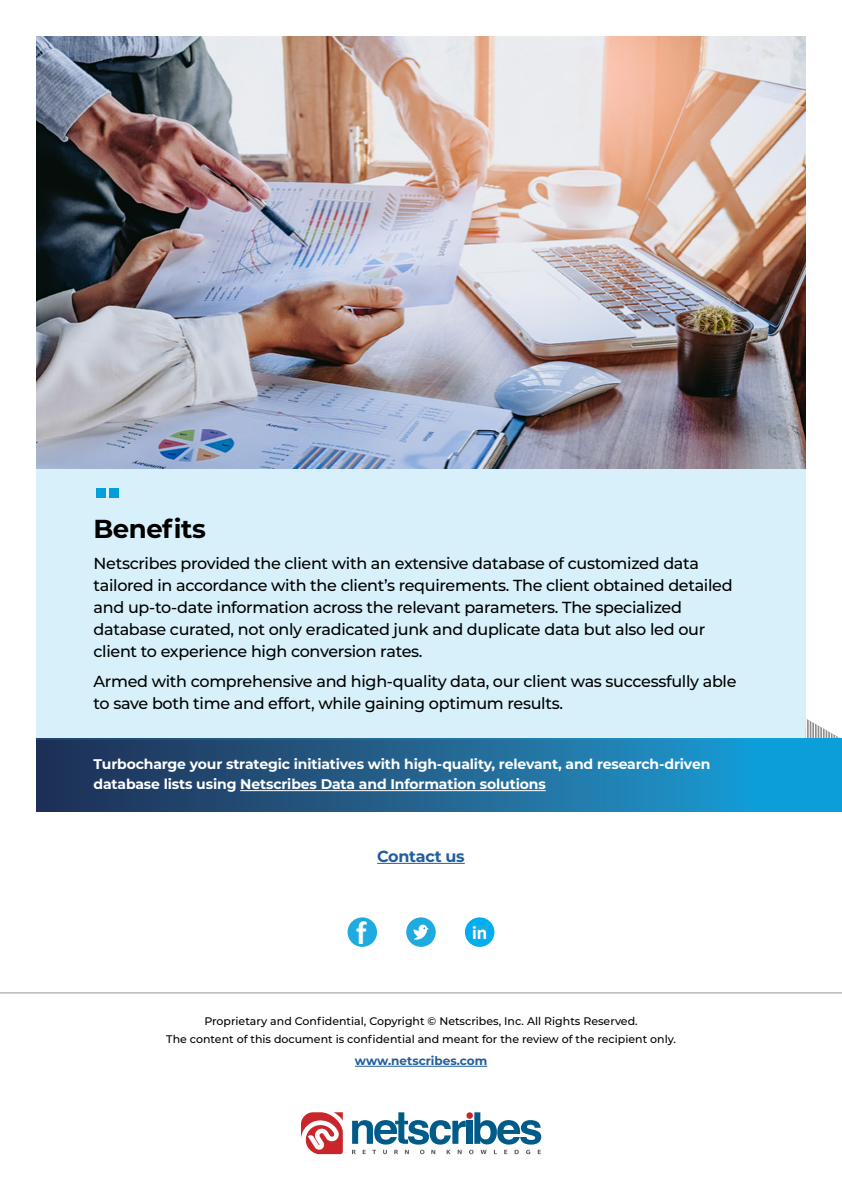
<style>
.page{position:relative;width:842px;height:1191px;background:#fff}
.page>*{position:absolute;margin:0;border:0;box-sizing:border-box;transform-origin:0 0}
.t1{font:700 33px "Calibri";color:#fff}
.t2{font:700 26px "Montserrat";letter-spacing:-.02em;color:#000}
.t3{font:700 19.5px "Calibri";color:#fff}
.t4{font:500 16px/22px "Montserrat";letter-spacing:-.02em;color:#000}
.t5{font:700 16px "Montserrat";letter-spacing:-.02em;color:#215e9e}
.t6{font:700 14px/20px "Montserrat";letter-spacing:-.01em;color:#fff}
.t7{font:700 12px "Montserrat";color:#215e9e}
.t8{font:500 11px/18px "Montserrat";color:#000;text-align:center}
</style>
<div class="page">
<svg style="left:807px;top:719px;width:33px;height:19px"></svg>
<hr style="left:809px;top:718px;width:1px;height:42px;background:#fff">
<hr style="left:812px;top:718px;width:1px;height:42px;background:#fff">
<hr style="left:814px;top:718px;width:1px;height:42px;background:#fff">
<hr style="left:817px;top:718px;width:1px;height:42px;background:#fff">
<hr style="left:819px;top:718px;width:1px;height:42px;background:#fff">
<hr style="left:822px;top:718px;width:1px;height:42px;background:#fff">
<hr style="left:833px;top:718px;width:1px;height:42px;background:#fff">
<hr style="left:838px;top:718px;width:1px;height:42px;background:#fff">
<hr style="left:835px;top:718px;width:1px;height:42px;background:#fff">
<hr style="left:830px;top:718px;width:1px;height:42px;background:#fff">
<hr style="left:827px;top:718px;width:1px;height:42px;background:#fff">
<hr style="left:825px;top:718px;width:1px;height:42px;background:#fff">
<svg style="left:301px;top:1112px;width:42px;height:42px"></svg>
<svg style="left:352px;top:1112px;width:189px;height:42px"></svg>
<div style="left:466px;top:1112px;width:7px;height:6px;background:#ca252b;border-radius:50%"></div>
<hr style="left:0;top:992px;width:842px;height:1px;background:#939598">
<hr style="left:355px;top:1066px;width:132px;height:1px;background:#215e9e">
<hr style="left:377px;top:863px;width:88px;height:1px;background:#215e9e">
<div style="left:36px;top:738px;width:806px;height:73px;background:linear-gradient(to right,#262c4f,#17a5de)"></div>
<hr style="left:240px;top:790px;width:306px;height:1px;background:#fff">
<div style="left:36px;top:463px;width:770px;height:276px;background:#d7f0f9"></div>
<div style="left:96px;top:488px;width:10px;height:10px;background:#049fdb"></div>
<div style="left:109px;top:488px;width:10px;height:10px;background:#049fdb"></div>
<img style="left:37px;top:36px;width:769px;height:432px">
<div style="left:406px;top:917px;width:30px;height:30px;background:#1fabe0;border-radius:50%"></div>
<svg style="left:413px;top:924px;width:15px;height:15px"></svg>
<div style="left:348px;top:917px;width:29px;height:30px;background:#1fabe0;border-radius:50%"></div>
<div style="left:465px;top:917px;width:29px;height:30px;background:#00aeef;border-radius:50%"></div>
<div style="left:472px;top:924px;width:15px;height:15px;background:#1fabe0"></div>
<h2 class="t2" style="left:94px;top:510px;width:114px">Benefits</h2>
<p class="t4" style="left:94px;top:551px;width:641px">Netscribes provided the client with an extensive database of customized data tailored in accordance with the client’s requirements. The client obtained detailed and up-to-date information across the relevant parameters. The specialized database curated, not only eradicated junk and duplicate data but also led our client to experience high conversion rates.</p>
<p class="t4" style="left:94px;top:670px;width:644px">Armed with comprehensive and high-quality data, our client was successfully able to save both time and effort, while gaining optimum results.</p>
<p class="t6" style="left:94px;top:753px;width:618px">Turbocharge your strategic initiatives with high-quality, relevant, and research-driven database lists using Netscribes Data and Information solutions</p>
<p class="t5" style="left:377px;top:844px;width:89px">Contact us</p>
<h1 class="t1" style="left:356px;top:909px;width:12px">f</h1>
<p class="t3" style="left:472px;top:919px;width:17px">in</p>
<p class="t8" style="left:166px;top:1011px;width:511px">Proprietary and Confidential, Copyright © Netscribes, Inc. All Rights Reserved.<br>The content of this document is confidential and meant for the review of the recipient only.</p>
<p class="t7" style="left:355px;top:1052px;width:134px">www.netscribes.com</p>
</div>
